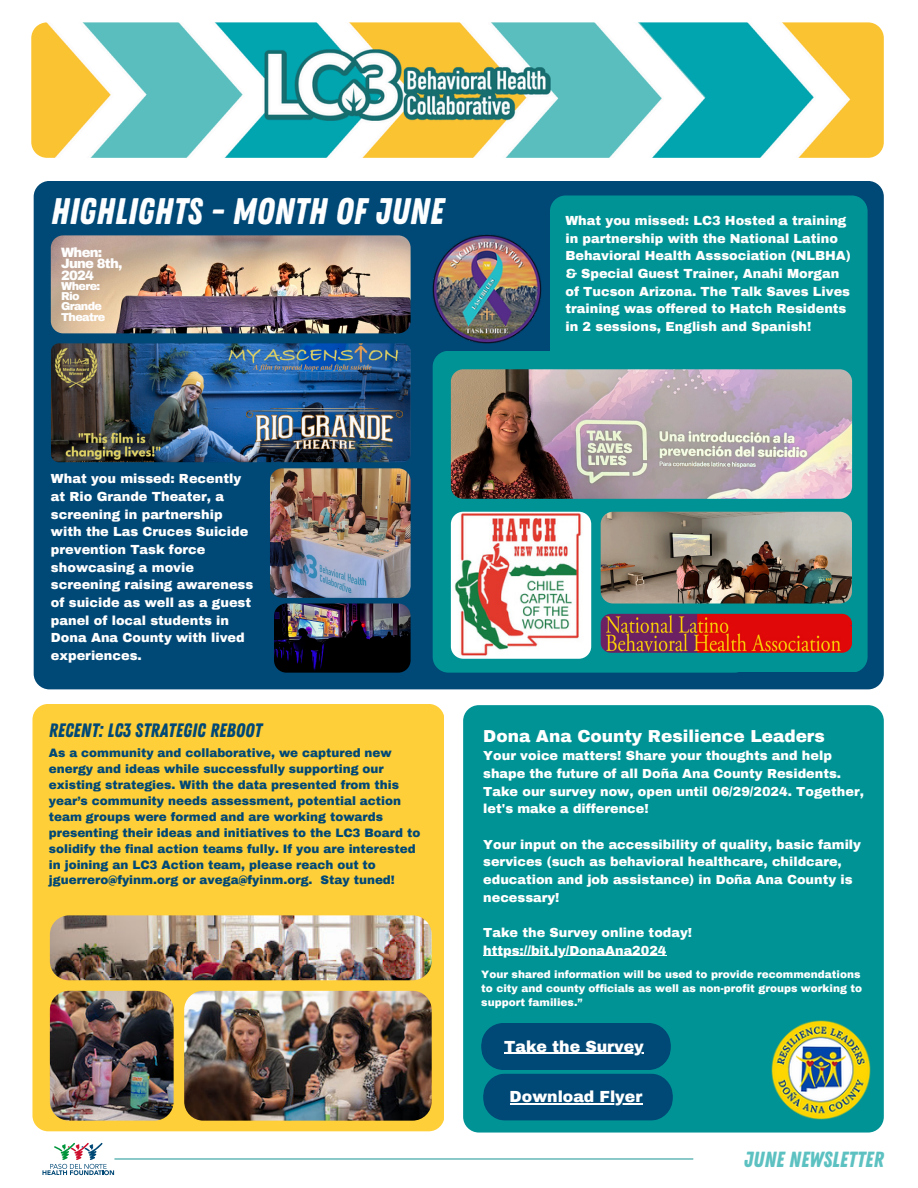
<style>
.page{position:relative;width:918px;height:1188px;background:#fff}
.page>*{position:absolute;margin:0;border:0;box-sizing:border-box;transform-origin:0 0}
.t1{font:36.9px "Zing Rust Base";color:#fdfeff}
.t2{font:21.9px "Zing Rust Base";color:#5dc1c1}
.t3{font:19.35px "Zing Rust Base";color:#004876}
.t4{font:900 16.95px "Archivo";color:#fff}
.t5{font:900 15.75px "Archivo";color:#fff}
.t6{font:900 13.2px/11.9px "Archivo";letter-spacing:-.06em;color:#fefefe}
.t7{font:900 12.9px/17.7px "Archivo";color:#fefefe}
.t8{font:900 12.9px/17.7px "Archivo";color:#fff}
.t9{font:900 12px/15.9px "Archivo";color:#004876}
.t10{font:900 11.25px/10.4px "Archivo";letter-spacing:-.06em;color:#fefefe}
.t11{font:900 10.5px/14px "Archivo";color:#fefefe}
</style>
<div class="page">
<hr style="left:114px;top:1158px;width:579px;height:2px;background:#3fa6a6">
<svg style="left:42px;top:1143px;width:72px;height:32px"></svg>
<img style="left:31px;top:22px;width:853px;height:136px">
<div style="left:34px;top:181px;width:850px;height:508px;background:#004876;border-radius:16px"></div>
<div style="left:32px;top:704px;width:412px;height:427px;background:#ffcf39;border-radius:16px"></div>
<img style="left:51px;top:343px;width:360px;height:119px;border-radius:8px">
<img style="left:433px;top:234px;width:109px;height:110px">
<img style="left:246px;top:408px;width:157px;height:41px">
<img style="left:274px;top:604px;width:137px;height:69px;border-radius:12px">
<img style="left:51px;top:235px;width:360px;height:98px;border-radius:12px">
<img style="left:270px;top:468px;width:141px;height:130px;border-radius:12px">
<img style="left:50px;top:915px;width:381px;height:65px;border-radius:19px">
<img style="left:50px;top:991px;width:124px;height:129px;border-radius:19px">
<img style="left:184px;top:991px;width:247px;height:129px;border-radius:19px">
<div style="left:550px;top:195px;width:317px;height:477px;background:#009395"></div>
<div style="left:433px;top:351px;width:317px;height:322px;background:#009395;border-radius:16px"></div>
<img style="left:451px;top:369px;width:401px;height:130px;border-radius:12px">
<img style="left:451px;top:512px;width:140px;height:147px;border-radius:12px">
<img style="left:601px;top:614px;width:251px;height:39px;border-radius:10px">
<img style="left:601px;top:512px;width:251px;height:92px">
<div style="left:463px;top:705px;width:421px;height:428px;background:#009395;border-radius:16px"></div>
<hr style="left:483px;top:955px;width:184px;height:1px;background:#fff">
<svg style="left:481px;top:1023px;width:191px;height:98px;background:#03517a"></svg>
<img style="left:771px;top:1020px;width:100px;height:100px">
<hr style="left:504px;top:1053px;width:140px;height:1px;background:#fff">
<hr style="left:510px;top:1103px;width:132px;height:1px;background:#fff">
<p class="t1" style="left:51px;top:190px;width:394px">HIGHLIGHTS - MONTH OF JUNE</p>
<h4 class="t6" style="left:61px;top:246px;width:63px">When:<br>June 8th,<br>2024</h4>
<h4 class="t10" style="left:61px;top:281px;width:45px">Where:<br>Rio<br>Grande<br>Theatre</h4>
<p class="t7" style="left:565px;top:212px;width:287px">What you missed: LC3 Hosted a training in partnership with the National Latino Behavioral Health Asssociation (NLBHA) &amp; Special Guest Trainer, Anahi Morgan of Tucson Arizona. The Talk Saves Lives training was offered to Hatch Residents in 2 sessions, English and Spanish!</p>
<h4 class="t7" style="left:51px;top:470px;width:204px">What you missed: Recently at Rio Grande Theater, a screening in partnership with the Las Cruces Suicide prevention Task force showcasing a movie screening raising awareness of suicide as well as a guest panel of local students in<br>Dona Ana County with lived experiences.</h4>
<h4 class="t3" style="left:49px;top:719px;width:215px">RECENT: LC3 STRATEGIC REBOOT</h4>
<h4 class="t9" style="left:49px;top:745px;width:373px">As a community and collaborative, we captured new energy and ideas while successfully supporting our existing strategies. With the data presented from this year’s community needs assessment, potential action team groups were formed and are working towards presenting their ideas and initiatives to the LC3 Board to solidify the final action teams fully. If you are interested in joining an LC3 Action team, please reach out to jguerrero@fyinm.org or avega@fyinm.org. Stay tuned!</h4>
<p class="t4" style="left:483px;top:727px;width:343px">Dona Ana County Resilience Leaders</p>
<p class="t8" style="left:483px;top:747px;width:382px">Your voice matters! Share your thoughts and help shape the future of all Doña Ana County Residents.<br>Take our survey now, open until 06/29/2024. Together, let's make a difference!</p>
<p class="t8" style="left:483px;top:835px;width:379px">Your input on the accessibility of quality, basic family services (such as behavioral healthcare, childcare, education and job assistance) in Doña Ana County is necessary!</p>
<p class="t8" style="left:483px;top:924px;width:210px">Take the Survey online today!</p>
<p class="t8" style="left:483px;top:941px;width:185px">https://bit.ly/DonaAna2024</p>
<h3 class="t11" style="left:481px;top:967px;width:382px">Your shared information will be used to provide recommendations to city and county officials as well as non-profit groups working to support families.”</h3>
<p class="t5" style="left:504px;top:1038px;width:141px">Take the Survey</p>
<p class="t5" style="left:510px;top:1088px;width:134px">Download Flyer</p>
<p class="t2" style="left:744px;top:1146px;width:142px">JUNE NEWSLETTER</p>
</div>
